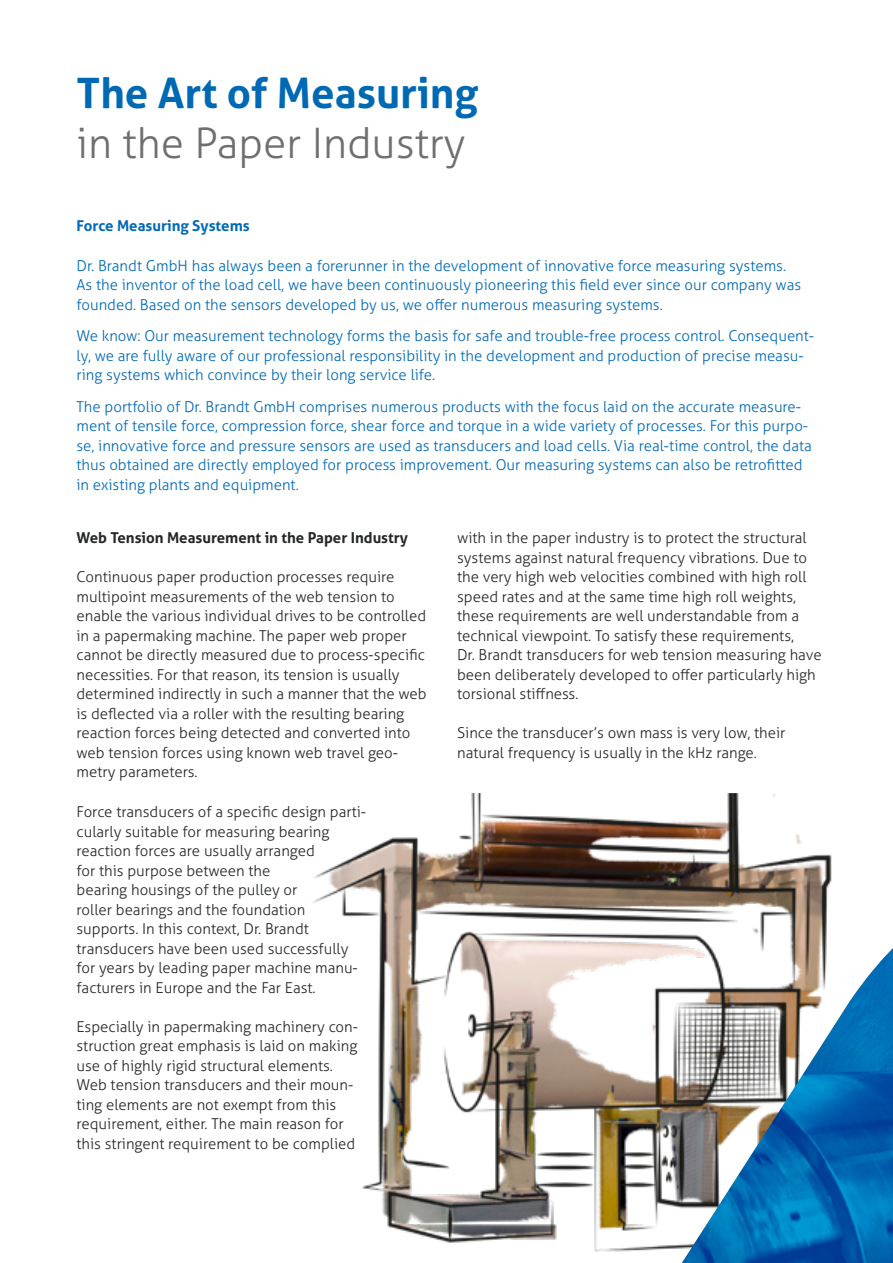
<style>
.page{position:relative;width:893px;height:1263px;background:#fff}
.page>*{position:absolute;margin:0;border:0;box-sizing:border-box;transform-origin:0 0}
.t1{font:300 42px "Aller";color:#706f6f}
.t2{font:700 42px "Aller";color:#0069b4}
.t3{font:300 15px/19.5px "Aller";color:#242627}
.t4{font:300 15px/19.5px "Aller";color:#0069b4}
.t5{font:700 15px "Aller";color:#242627}
.t6{font:700 15px "Aller";color:#0069b4}
</style>
<div class="page">
<img style="left:312px;top:793px;width:518px;height:459px">
<svg style="left:674px;top:855px;width:158px;height:397px"></svg>
<img style="left:682px;top:948px;width:211px;height:315px">
<h1 class="t2" style="left:77px;top:67px;width:403px">The Art of Measuring</h1>
<h1 class="t1" style="left:77px;top:118px;width:390px">in the Paper Industry</h1>
<p class="t6" style="left:77px;top:216px;width:175px">Force Measuring Systems</p>
<p class="t4" style="left:77px;top:256px;width:726px">Dr. Brandt GmbH has always been a forerunner in the development of innovative force measuring systems.<br>As the inventor of the load cell, we have been continuously pioneering this field ever since our company was founded. Based on the sensors developed by us, we offer numerous measuring systems.</p>
<p class="t4" style="left:77px;top:326px;width:739px">We know: Our measurement technology forms the basis for safe and trouble-free process control. Consequent&shy;ly, we are fully aware of our professional responsibility in the development and production of precise measu&shy;ring systems which convince by their long service life.</p>
<p class="t4" style="left:77px;top:397px;width:737px">The portfolio of Dr. Brandt GmbH comprises numerous products with the focus laid on the accurate measure&shy;ment of tensile force, compression force, shear force and torque in a wide variety of processes. For this purpo&shy;se, innovative force and pressure sensors are used as transducers and load cells. Via real-time control, the data thus obtained are directly employed for process improvement. Our measuring systems can also be retrofitted in existing plants and equipment.</p>
<p class="t5" style="left:77px;top:528px;width:333px">Web Tension Measurement in the Paper Industry</p>
<p class="t3" style="left:77px;top:567px;width:352px">Continuous paper production processes require multipoint measurements of the web tension to enable the various individual drives to be controlled in a papermaking machine. The paper web proper cannot be directly measured due to process-specific necessities. For that reason, its tension is usually determined indirectly in such a manner that the web is deflected via a roller with the resulting bearing reaction forces being detected and converted into web tension forces using known web travel geo&shy;metry parameters.</p>
<p class="t3" style="left:77px;top:802px;width:291px">Force transducers of a specific design parti&shy;cularly suitable for measuring bearing reaction forces are usually arranged<br>for this purpose between the<br>bearing housings of the pulley or<br>roller bearings and the foundation supports. In this context, Dr. Brandt transducers have been used successfully for years by leading paper machine manu&shy;facturers in Europe and the Far East.</p>
<p class="t3" style="left:77px;top:1016px;width:283px">Especially in papermaking machinery con&shy;struction great emphasis is laid on making use of highly rigid structural elements.<br>Web tension transducers and their moun&shy;ting elements are not exempt from this requirement, either. The main reason for this stringent requirement to be complied</p>
<p class="t3" style="left:457px;top:528px;width:366px">with in the paper industry is to protect the structural systems against natural frequency vibrations. Due to the very high web velocities combined with high roll speed rates and at the same time high roll weights, these requirements are well understandable from a technical viewpoint. To satisfy these requirements,<br>Dr. Brandt transducers for web tension measuring have been deliberately developed to offer particularly high torsional stiffness.</p>
<p class="t3" style="left:457px;top:723px;width:330px">Since the transducer’s own mass is very low, their natural frequency is usually in the kHz range.</p>
</div>
